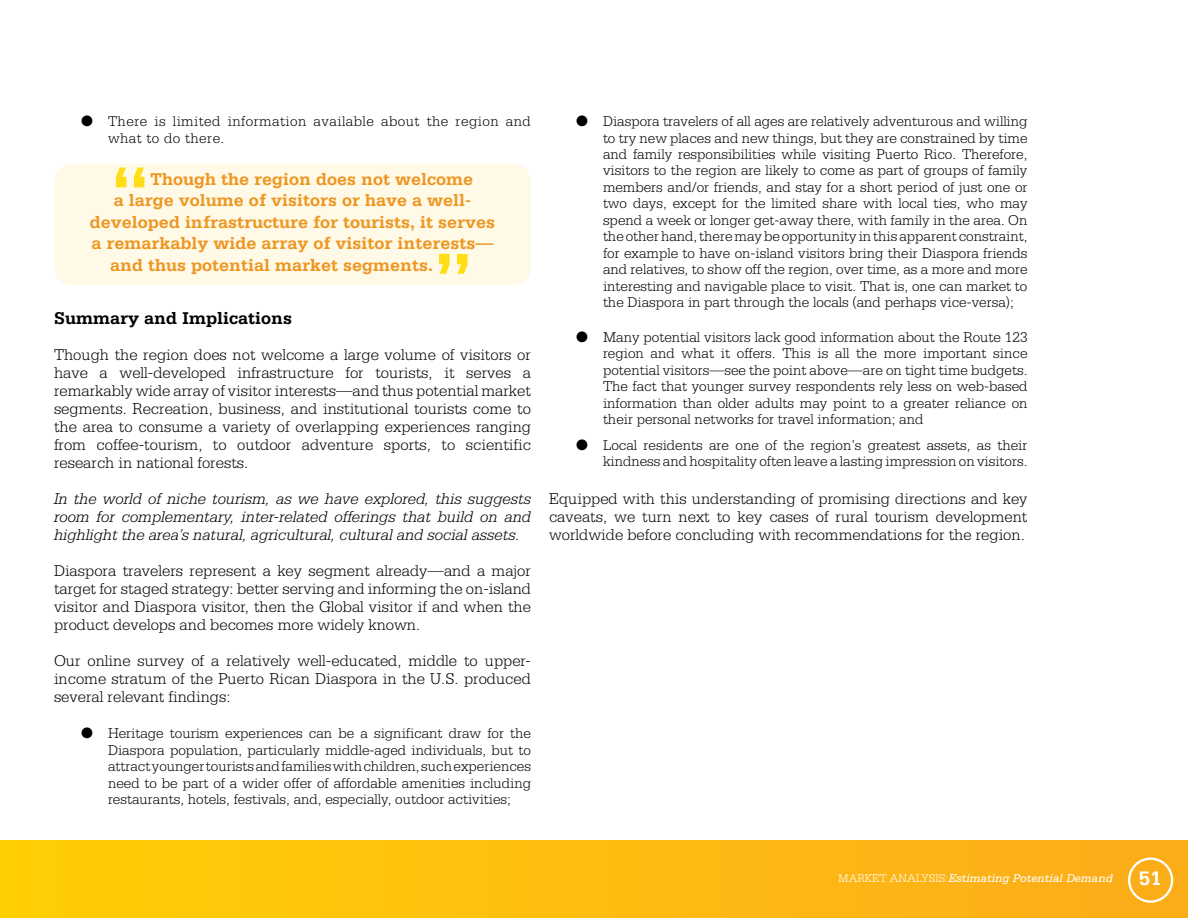
<style>
.page{position:relative;width:1188px;height:918px;background:#fff}
.page>*{position:absolute;margin:0;border:0;box-sizing:border-box;transform-origin:0 0}
.t1{font:700 72px "Serifa Std";color:#ffde17}
.t2{font:700 20.7px "Serifa Std";color:#fff}
.t3{font:700 18px "Serifa Std";color:#ed9722}
.t4{font:700 18px "Serifa Std";color:#000}
.t5{font:300 16.5px/18px "Serifa Std";color:#000;text-align:justify}
.t6{font:italic 300 16.5px/18px "Serifa Std";color:#000;text-align:justify}
.t7{font:300 15px/16.5px "Serifa Std";color:#000;text-align:justify}
.t8{font:300 15px/16.5px "Serifa Std";letter-spacing:.03em;color:#000}
.t9{font:italic 12px "Serifa Std";color:#fff}
.s1{font-weight:300;font-style:normal}
</style>
<div class="page">
<div style="left:0;top:840px;width:1188px;height:78px;background:linear-gradient(to right,#ffce04,#fbac1c)"></div>
<div style="left:1128px;top:858px;width:45px;height:45px;border:2px solid #fff;border-radius:50%"></div>
<div style="left:54px;top:164px;width:477px;height:121px;background:#fffae8;border-radius:18px"></div>
<p class="t8" style="left:108px;top:113px;width:424px;text-indent:-27px">● There is limited information available about the region and what to do there.</p>
<h1 class="t1" style="left:110px;top:149px;width:42px">“</h1>
<p class="t3" style="left:150px;top:168px;width:325px">Though the region does not welcome</p>
<p class="t3" style="left:114px;top:190px;width:359px">a large volume of visitors or have a well-</p>
<p class="t3" style="left:90px;top:211px;width:407px">developed infrastructure for tourists, it serves</p>
<p class="t3" style="left:91px;top:233px;width:404px">a remarkably wide array of visitor interests—</p>
<p class="t3" style="left:110px;top:255px;width:325px">and thus potential market segments.</p>
<h1 class="t1" style="left:433px;top:235px;width:42px">”</h1>
<p class="t4" style="left:54px;top:308px;width:240px">Summary and Implications</p>
<p class="t5" style="left:54px;top:346px;width:479px">Though the region does not welcome a large volume of visitors or have a well-developed infrastructure for tourists, it serves a remarkably wide array of visitor interests—and thus potential market segments. Recreation, business, and institutional tourists come to the area to consume a variety of overlapping experiences ranging from coffee-tourism, to outdoor adventure sports, to scientific research in national forests.</p>
<p class="t6" style="left:54px;top:490px;width:479px">In the world of niche tourism, as we have explored, this suggests room for complementary, inter-related offerings that build on and highlight the area’s natural, agricultural, cultural and social assets.</p>
<p class="t5" style="left:54px;top:562px;width:479px">Diaspora travelers represent a key segment already—and a major target for staged strategy: better serving and informing the on-island visitor and Diaspora visitor, then the Global visitor if and when the product develops and becomes more widely known.</p>
<p class="t5" style="left:54px;top:652px;width:479px">Our online survey of a relatively well-educated, middle to upper&shy;income stratum of the Puerto Rican Diaspora in the U.S. produced several relevant findings:</p>
<p class="t7" style="left:108px;top:725px;width:425px;text-indent:-27px">● Heritage tourism experiences can be a significant draw for the Diaspora population, particularly middle-aged individuals, but to attract younger tourists and families with children, such experiences need to be part of a wider offer of affordable amenities including restaurants, hotels, festivals, and, especially, outdoor activities;</p>
<p class="t7" style="left:603px;top:113px;width:426px;text-indent:-27px">● Diaspora travelers of all ages are relatively adventurous and willing to try new places and new things, but they are constrained by time and family responsibilities while visiting Puerto Rico. Therefore, visitors to the region are likely to come as part of groups of family members and/or friends, and stay for a short period of just one or two days, except for the limited share with local ties, who may spend a week or longer get-away there, with family in the area. On the other hand, there may be opportunity in this apparent constraint, for example to have on-island visitors bring their Diaspora friends and relatives, to show off the region, over time, as a more and more interesting and navigable place to visit. That is, one can market to the Diaspora in part through the locals (and perhaps vice-versa);</p>
<p class="t7" style="left:603px;top:329px;width:426px;text-indent:-27px">● Many potential visitors lack good information about the Route 123 region and what it offers. This is all the more important since potential visitors—see the point above—are on tight time budgets.<br>The fact that younger survey respondents rely less on web-based information than older adults may point to a greater reliance on their personal networks for travel information; and</p>
<p class="t7" style="left:576px;top:437px;width:453px;text-align:right">● Local residents are one of the region’s greatest assets, as their kindness and hospitality often leave a lasting impression on visitors.</p>
<p class="t5" style="left:549px;top:490px;width:480px">Equipped with this understanding of promising directions and key caveats, we turn next to key cases of rural tourism development worldwide before concluding with recommendations for the region.</p>
<p class="t9" style="left:838px;top:872px;width:276px"><span class="s1">MARKET ANALYSIS:</span>Estimating Potential Demand</p>
<h2 class="t2" style="left:1139px;top:866px;width:24px">51</h2>
</div>
